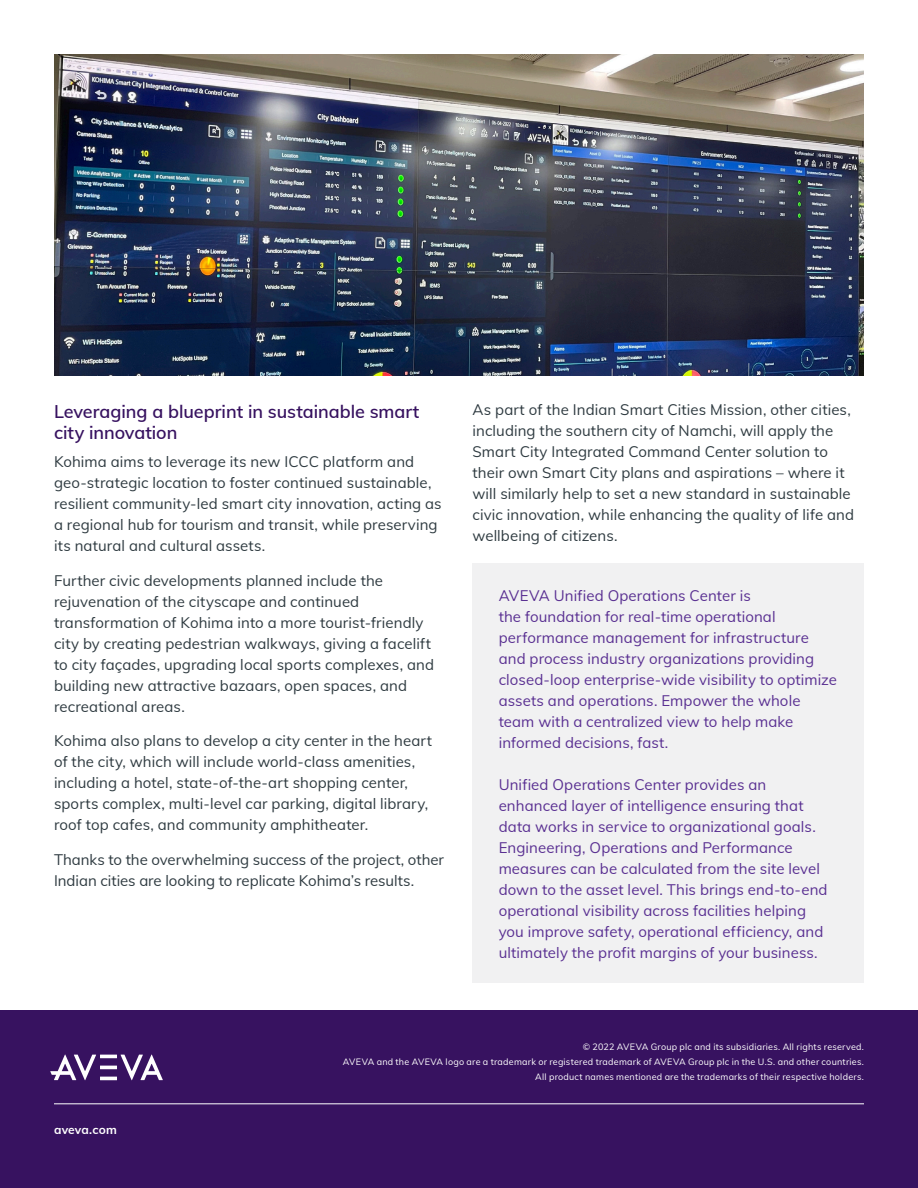
<style>
.page{position:relative;width:918px;height:1188px;background:#fff}
.page>*{position:absolute;margin:0;border:0;box-sizing:border-box;transform-origin:0 0}
.Subheadlines_1{font:600 18px/21px "Muli";letter-spacing:-.005em;color:#371260}
.Body_Copy{font:15px/21px "Muli";letter-spacing:.005em;color:#2f3b41}
.Body_Copy_Callout{font:15px/21px "Muli";letter-spacing:.005em;color:#5a3092}
.t1{font:700 12px "Muli";letter-spacing:.015em;color:#fff}
.t2{font:9px/15px "Muli";letter-spacing:.025em;color:#fff;text-align:right}
</style>
<div class="page">
<div style="left:0;top:1010px;width:918px;height:178px;background:#371260"></div>
<hr style="left:100px;top:1077px;width:17px;height:3px;background:#fff">
<hr style="left:100px;top:1066px;width:17px;height:3px;background:#fff">
<hr style="left:100px;top:1055px;width:17px;height:3px;background:#fff">
<svg style="left:50px;top:1055px;width:46px;height:25px"></svg>
<svg style="left:121px;top:1055px;width:42px;height:25px"></svg>
<hr style="left:54px;top:1104px;width:810px;height:1px;background:#fff">
<div style="left:472px;top:564px;width:392px;height:419px;background:#f1f1f2"></div>
<img style="left:54px;top:54px;width:810px;height:321px">
<p class="Subheadlines_1" style="left:54px;top:400px;width:367px">Leveraging a blueprint in sustainable smart city innovation</p>
<p class="Body_Copy" style="left:54px;top:450px;width:389px">Kohima aims to leverage its new ICCC platform and geo-strategic location to foster continued sustainable, resilient community-led smart city innovation, acting as a regional hub for tourism and transit, while preserving its natural and cultural assets.</p>
<p class="Body_Copy" style="left:54px;top:569px;width:382px">Further civic developments planned include the rejuvenation of the cityscape and continued transformation of Kohima into a more tourist-friendly city by creating pedestrian walkways, giving a facelift to city façades, upgrading local sports complexes, and building new attractive bazaars, open spaces, and recreational areas.</p>
<p class="Body_Copy" style="left:54px;top:729px;width:380px">Kohima also plans to develop a city center in the heart of the city, which will include world-class amenities, including a hotel, state-of-the-art shopping center, sports complex, multi-level car parking, digital library, roof top cafes, and community amphitheater.</p>
<p class="Body_Copy" style="left:54px;top:848px;width:391px">Thanks to the overwhelming success of the project, other<br>Indian cities are looking to replicate Kohima’s results.</p>
<p class="Body_Copy" style="left:472px;top:399px;width:383px">As part of the Indian Smart Cities Mission, other cities, including the southern city of Namchi, will apply the Smart City Integrated Command Center solution to their own Smart City plans and aspirations – where it will similarly help to set a new standard in sustainable civic innovation, while enhancing the quality of life and wellbeing of citizens.</p>
<p class="Body_Copy_Callout" style="left:499px;top:585px;width:340px">AVEVA Unified Operations Center is<br>the foundation for real-time operational performance management for infrastructure and process industry organizations providing closed-loop enterprise-wide visibility to optimize assets and operations. Empower the whole team with a centralized view to help make informed decisions, fast.</p>
<p class="Body_Copy_Callout" style="left:499px;top:774px;width:330px">Unified Operations Center provides an enhanced layer of intelligence ensuring that data works in service to organizational goals.<br>Engineering, Operations and Performance measures can be calculated from the site level down to the asset level. This brings end-to-end operational visibility across facilities helping you improve safety, operational efficiency, and ultimately the profit margins of your business.</p>
<p class="t1" style="left:54px;top:1121px;width:64px">aveva.com</p>
<p class="t2" style="left:343px;top:1039px;width:523px">© 2022 AVEVA Group plc and its subsidiaries. All rights reserved.<br>AVEVA and the AVEVA logo are a trademark or registered trademark of AVEVA Group plc in the U.S. and other countries.<br>All product names mentioned are the trademarks of their respective holders.</p>
</div>
